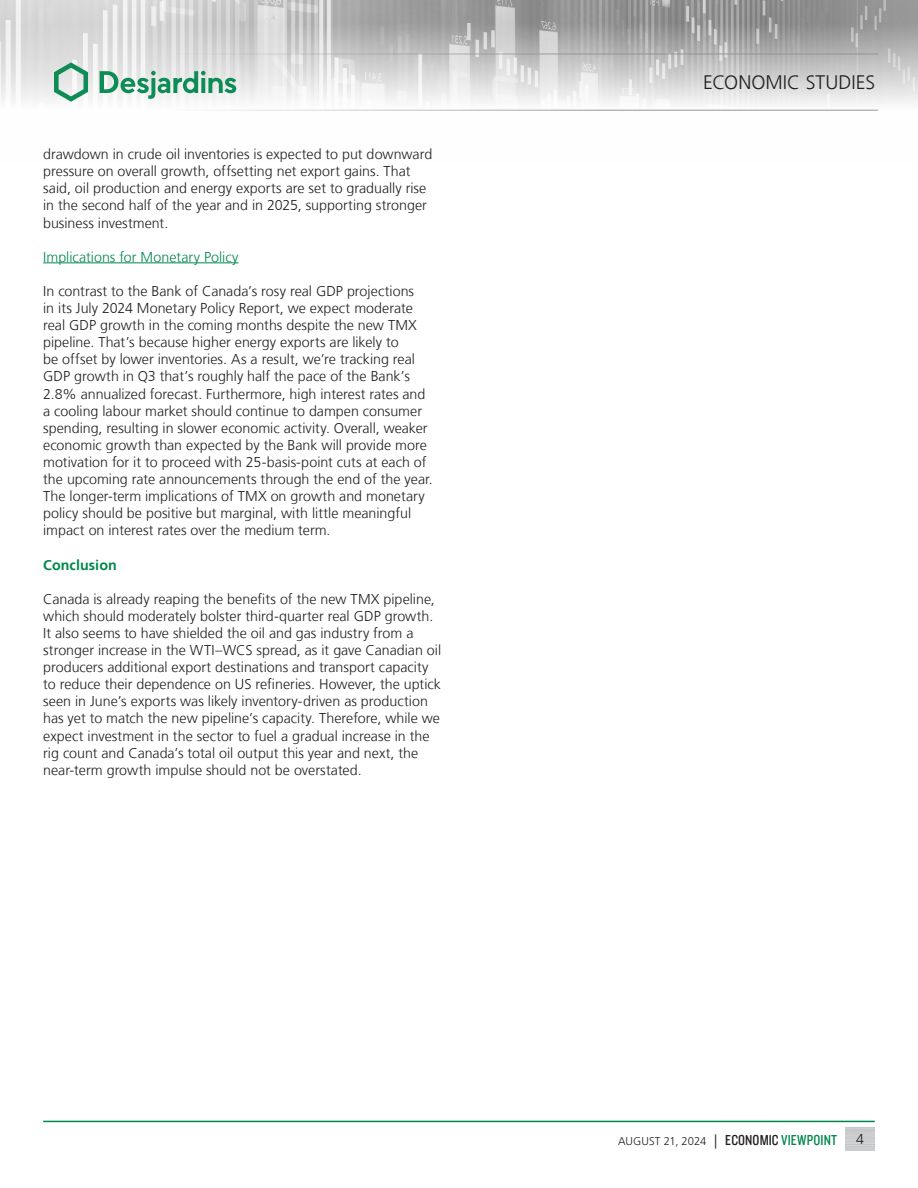
<style>
.page{position:relative;width:918px;height:1188px;background:#fff}
.page>*{position:absolute;margin:0;border:0;box-sizing:border-box;transform-origin:0 0}
.t1{font:300 19.5px "Frutiger LT";letter-spacing:.005em;color:#231f20}
.t2{font:300 14.25px/17.1px "Frutiger LT";color:#231f20}
.Texte_Titre_Niveau2{font:300 14.25px "Frutiger LT";color:#00874e}
.Texte_Titre{font:700 14.25px "Frutiger LT";letter-spacing:.005em;color:#00874e}
.t3{font:300 11.25px "Frutiger LT";letter-spacing:-.005em;color:#231f20}
.s1{font-size:14.25px}
.s2{font-family:"Knockout 29 Junior Ltweight";font-weight:400;font-size:15px}
.s3{font-family:"Knockout 29 Junior Ltweight";font-weight:400;font-size:15px;color:#00874e}
</style>
<div class="page">
<img style="left:0;top:0;width:918px;height:110px">
<hr style="left:0;top:54px;width:878px;height:1px;background:#939598">
<hr style="left:0;top:110px;width:878px;height:1px;background:#939598">
<svg style="left:54px;top:62px;width:34px;height:40px"></svg>
<svg style="left:100px;top:71px;width:136px;height:28px"></svg>
<hr style="left:43px;top:1121px;width:832px;height:1px;background:#00874e">
<hr style="left:43px;top:262px;width:196px;height:1px;background:#00874e">
<p class="t2" style="left:43px;top:146px;width:391px">drawdown in crude oil inventories is expected to put downward pressure on overall growth, offsetting net export gains. That said, oil production and energy exports are set to gradually rise in the second half of the year and in 2025, supporting stronger business investment.</p>
<p class="Texte_Titre_Niveau2" style="left:43px;top:249px;width:197px">Implications for Monetary Policy</p>
<p class="t2" style="left:43px;top:283px;width:391px">In contrast to the Bank of Canada’s rosy real GDP projections<br>in its July 2024 Monetary Policy Report, we expect moderate real GDP growth in the coming months despite the new TMX pipeline. That’s because higher energy exports are likely to<br>be offset by lower inventories. As a result, we’re tracking real GDP growth in Q3 that’s roughly half the pace of the Bank’s 2.8% annualized forecast. Furthermore, high interest rates and a cooling labour market should continue to dampen consumer spending, resulting in slower economic activity. Overall, weaker economic growth than expected by the Bank will provide more motivation for it to proceed with 25‑basis-point cuts at each of the upcoming rate announcements through the end of the year.<br>The longer-term implications of TMX on growth and monetary policy should be positive but marginal, with little meaningful impact on interest rates over the medium term.</p>
<p class="Texte_Titre" style="left:43px;top:556px;width:75px">Conclusion</p>
<p class="t2" style="left:43px;top:591px;width:399px">Canada is already reaping the benefits of the new TMX pipeline, which should moderately bolster third-quarter real GDP growth.<br>It also seems to have shielded the oil and gas industry from a stronger increase in the WTI–WCS spread, as it gave Canadian oil producers additional export destinations and transport capacity to reduce their dependence on US refineries. However, the uptick seen in June’s exports was likely inventory-driven as production has yet to match the new pipeline’s capacity. Therefore, while we expect investment in the sector to fuel a gradual increase in the rig count and Canada’s total oil output this year and next, the near-term growth impulse should not be overstated.</p>
<h1 class="t1" style="left:703px;top:72px;width:174px">ECONOMIC STUDIES</h1>
<p class="t3" style="left:618px;top:1135px;width:221px">AUGUST 21, 2024 <span class="s1">|</span> <span class="s2">ECONOMIC</span> <span class="s3">VIEWPOINT</span></p>
<p class="t2" style="left:856px;top:1131px;width:9px">4</p>
</div>
